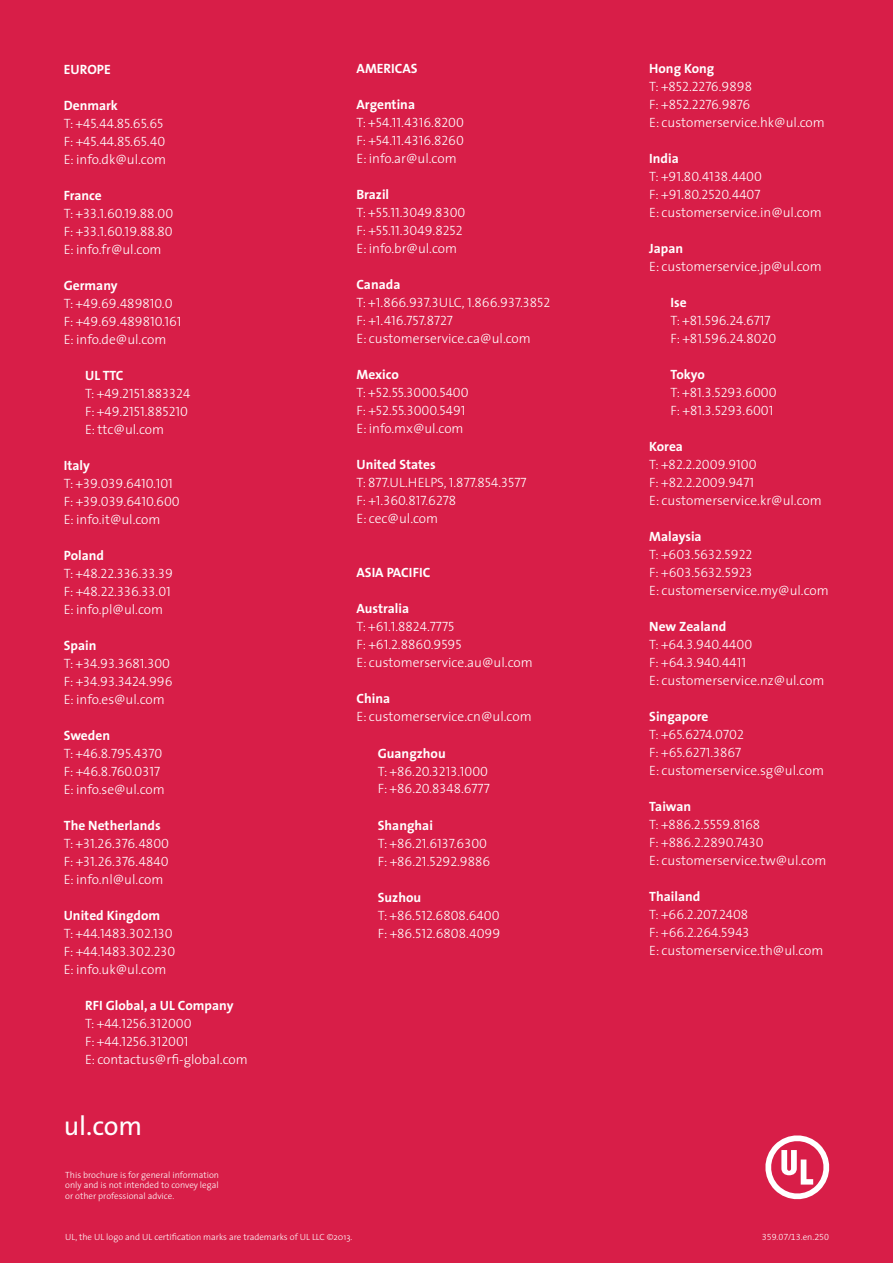
<style>
.page{position:relative;width:893px;height:1263px;background:#d81e48}
.page>*{position:absolute;margin:0;border:0;box-sizing:border-box;transform-origin:0 0}
.t1{font:27px "The Sans";color:#fff}
.t2{font:13.5px/18px "The Sans Light Caps";color:#fff}
.t3{font:300 13.5px "The Sans";color:#fff}
.t4{font:700 13.5px "The Sans";color:#fff}
.t5{font:13.5px "The Sans Bold Caps";color:#fff}
.t6{font:300 9px/10.5px "The Sans";color:#fff;text-align:justify}
.t7{font:9px "The Sans Light Expert";color:#fff}
.s1{font-family:"The Sans";font-weight:300}
</style>
<div class="page">
<svg style="left:765px;top:1135px;width:65px;height:65px"></svg>
<p class="t5" style="left:64px;top:58px;width:48px">EUROPE</p>
<p class="t4" style="left:64px;top:94px;width:56px">Denmark</p>
<p class="t2" style="left:64px;top:114px;width:103px"><span class="s1">T:</span> +45.44.85.65.65<br><span class="s1">F:</span> +45.44.85.65.40</p>
<p class="t3" style="left:64px;top:148px;width:104px">E: info.dk@ul.com</p>
<p class="t4" style="left:64px;top:184px;width:40px">France</p>
<p class="t2" style="left:64px;top:204px;width:111px"><span class="s1">T:</span> +33.1.60.19.88.00<br><span class="s1">F:</span> +33.1.60.19.88.80</p>
<p class="t3" style="left:64px;top:238px;width:99px">E: info.fr@ul.com</p>
<p class="t4" style="left:64px;top:274px;width:55px">Germany</p>
<p class="t2" style="left:64px;top:294px;width:119px"><span class="s1">T:</span> +49.69.489810.0<br><span class="s1">F:</span> +49.69.489810.161</p>
<p class="t3" style="left:64px;top:328px;width:104px">E: info.de@ul.com</p>
<p class="t4" style="left:85px;top:364px;width:40px">UL TTC</p>
<p class="t2" style="left:85px;top:384px;width:107px">T: +49.2151.883324<br>F: +49.2151.885210</p>
<p class="t3" style="left:85px;top:418px;width:81px">E: ttc@ul.com</p>
<p class="t4" style="left:64px;top:454px;width:28px">Italy</p>
<p class="t2" style="left:64px;top:474px;width:117px"><span class="s1">T:</span> +39.039.6410.101<br><span class="s1">F:</span> +39.039.6410.600</p>
<p class="t3" style="left:64px;top:508px;width:98px">E: info.it@ul.com</p>
<p class="t4" style="left:64px;top:544px;width:42px">Poland</p>
<p class="t2" style="left:64px;top:564px;width:111px"><span class="s1">T:</span> +48.22.336.33.39<br><span class="s1">F:</span> +48.22.336.33.01</p>
<p class="t3" style="left:64px;top:598px;width:101px">E: info.pl@ul.com</p>
<p class="t4" style="left:64px;top:634px;width:34px">Spain</p>
<p class="t2" style="left:64px;top:653px;width:110px"><span class="s1">T:</span> +34.93.3681.300<br><span class="s1">F:</span> +34.93.3424.996</p>
<p class="t3" style="left:64px;top:688px;width:102px">E: info.es@ul.com</p>
<p class="t4" style="left:64px;top:724px;width:48px">Sweden</p>
<p class="t2" style="left:64px;top:743px;width:100px"><span class="s1">T:</span> +46.8.795.4370<br><span class="s1">F:</span> +46.8.760.0317</p>
<p class="t3" style="left:64px;top:778px;width:102px">E: info.se@ul.com</p>
<p class="t4" style="left:64px;top:814px;width:98px">The Netherlands</p>
<p class="t2" style="left:64px;top:833px;width:107px"><span class="s1">T:</span> +31.26.376.4800<br><span class="s1">F:</span> +31.26.376.4840</p>
<p class="t3" style="left:64px;top:868px;width:101px">E: info.nl@ul.com</p>
<p class="t4" style="left:64px;top:904px;width:98px">United Kingdom</p>
<p class="t2" style="left:64px;top:923px;width:113px"><span class="s1">T:</span> +44.1483.302.130<br><span class="s1">F:</span> +44.1483.302.230</p>
<p class="t3" style="left:64px;top:958px;width:104px">E: info.uk@ul.com</p>
<p class="t4" style="left:85px;top:994px;width:150px">RFI Global, a UL Company</p>
<p class="t2" style="left:85px;top:1013px;width:108px">T: +44.1256.312000<br>F: +44.1256.312001</p>
<p class="t3" style="left:85px;top:1048px;width:164px">E: contactus@rfi-global.com</p>
<h1 class="t1" style="left:64px;top:1104px;width:80px">ul.com</h1>
<p class="t6" style="left:65px;top:1169px;width:155px">This brochure is for general information only and is not intended to convey legal or other professional advice.</p>
<p class="t5" style="left:356px;top:58px;width:63px">AMERICAS</p>
<p class="t4" style="left:356px;top:94px;width:60px">Argentina</p>
<p class="t2" style="left:356px;top:113px;width:109px"><span class="s1">T:</span> +54.11.4316.8200<br><span class="s1">F:</span> +54.11.4316.8260</p>
<p class="t3" style="left:356px;top:148px;width:102px">E: info.ar@ul.com</p>
<p class="t4" style="left:356px;top:184px;width:34px">Brazil</p>
<p class="t2" style="left:356px;top:203px;width:110px"><span class="s1">T:</span> +55.11.3049.8300<br><span class="s1">F:</span> +55.11.3049.8252</p>
<p class="t3" style="left:356px;top:238px;width:102px">E: info.br@ul.com</p>
<p class="t4" style="left:356px;top:274px;width:45px">Canada</p>
<p class="t2" style="left:356px;top:293px;width:195px"><span class="s1">T:</span> +1.866.937.3ULC, 1.866.937.3852<br><span class="s1">F:</span> +1.416.757.8727</p>
<p class="t3" style="left:356px;top:328px;width:176px">E: customerservice.ca@ul.com</p>
<p class="t4" style="left:356px;top:364px;width:44px">Mexico</p>
<p class="t2" style="left:356px;top:383px;width:114px"><span class="s1">T:</span> +52.55.3000.5400<br><span class="s1">F:</span> +52.55.3000.5491</p>
<p class="t3" style="left:356px;top:418px;width:109px">E: info.mx@ul.com</p>
<p class="t4" style="left:356px;top:454px;width:81px">United States</p>
<p class="t2" style="left:356px;top:473px;width:172px"><span class="s1">T:</span> 877.<span class="s1">UL.HELPS,</span> 1.877.854.3577<br><span class="s1">F:</span> +1.360.817.6278</p>
<p class="t3" style="left:356px;top:508px;width:83px">E: cec@ul.com</p>
<p class="t5" style="left:356px;top:562px;width:75px">ASIA PACIFIC</p>
<p class="t4" style="left:356px;top:598px;width:54px">Australia</p>
<p class="t2" style="left:356px;top:617px;width:107px"><span class="s1">T:</span> +61.1.8824.7775<br><span class="s1">F:</span> +61.2.8860.9595</p>
<p class="t3" style="left:356px;top:652px;width:178px">E: customerservice.au@ul.com</p>
<p class="t4" style="left:356px;top:688px;width:35px">China</p>
<p class="t3" style="left:356px;top:706px;width:177px">E: customerservice.cn@ul.com</p>
<p class="t4" style="left:378px;top:742px;width:70px">Guangzhou</p>
<p class="t2" style="left:378px;top:761px;width:114px"><span class="s1">T:</span> +86.20.3213.1000<br><span class="s1">F:</span> +86.20.8348.6777</p>
<p class="t4" style="left:378px;top:814px;width:57px">Shanghai</p>
<p class="t2" style="left:378px;top:833px;width:114px"><span class="s1">T:</span> +86.21.6137.6300<br><span class="s1">F:</span> +86.21.5292.9886</p>
<p class="t4" style="left:378px;top:886px;width:45px">Suzhou</p>
<p class="t2" style="left:378px;top:905px;width:124px"><span class="s1">T:</span> +86.512.6808.6400<br><span class="s1">F:</span> +86.512.6808.4099</p>
<p class="t4" style="left:649px;top:58px;width:67px">Hong Kong</p>
<p class="t2" style="left:649px;top:77px;width:104px"><span class="s1">T:</span> +852.2276.9898<br><span class="s1">F:</span> +852.2276.9876</p>
<p class="t3" style="left:649px;top:112px;width:177px">E: customerservice.hk@ul.com</p>
<p class="t4" style="left:649px;top:148px;width:31px">India</p>
<p class="t2" style="left:649px;top:167px;width:114px"><span class="s1">T:</span> +91.80.4138.4400<br><span class="s1">F:</span> +91.80.2520.4407</p>
<p class="t3" style="left:649px;top:202px;width:174px">E: customerservice.in@ul.com</p>
<p class="t4" style="left:649px;top:238px;width:35px">Japan</p>
<p class="t3" style="left:649px;top:256px;width:174px">E: customerservice.jp@ul.com</p>
<p class="t4" style="left:670px;top:292px;width:18px">Ise</p>
<p class="t2" style="left:670px;top:311px;width:107px"><span class="s1">T:</span> +81.596.24.6717<br><span class="s1">F:</span> +81.596.24.8020</p>
<p class="t4" style="left:670px;top:364px;width:36px">Tokyo</p>
<p class="t2" style="left:670px;top:383px;width:108px"><span class="s1">T:</span> +81.3.5293.6000<br><span class="s1">F:</span> +81.3.5293.6001</p>
<p class="t4" style="left:649px;top:435px;width:35px">Korea</p>
<p class="t2" style="left:649px;top:455px;width:109px"><span class="s1">T:</span> +82.2.2009.9100<br><span class="s1">F:</span> +82.2.2009.9471</p>
<p class="t3" style="left:649px;top:490px;width:174px">E: customerservice.kr@ul.com</p>
<p class="t4" style="left:649px;top:525px;width:54px">Malaysia</p>
<p class="t2" style="left:649px;top:545px;width:105px"><span class="s1">T:</span> +603.5632.5922<br><span class="s1">F:</span> +603.5632.5923</p>
<p class="t3" style="left:649px;top:580px;width:181px">E: customerservice.my@ul.com</p>
<p class="t4" style="left:649px;top:615px;width:79px">New Zealand</p>
<p class="t2" style="left:649px;top:635px;width:105px"><span class="s1">T:</span> +64.3.940.4400<br><span class="s1">F:</span> +64.3.940.4411</p>
<p class="t3" style="left:649px;top:670px;width:177px">E: customerservice.nz@ul.com</p>
<p class="t4" style="left:649px;top:705px;width:61px">Singapore</p>
<p class="t2" style="left:649px;top:725px;width:96px"><span class="s1">T:</span> +65.6274.0702<br><span class="s1">F:</span> +65.6271.3867</p>
<p class="t3" style="left:649px;top:760px;width:176px">E: customerservice.sg@ul.com</p>
<p class="t4" style="left:649px;top:795px;width:43px">Taiwan</p>
<p class="t2" style="left:649px;top:815px;width:116px"><span class="s1">T:</span> +886.2.5559.8168<br><span class="s1">F:</span> +886.2.2890.7430</p>
<p class="t3" style="left:649px;top:850px;width:179px">E: customerservice.tw@ul.com</p>
<p class="t4" style="left:649px;top:885px;width:53px">Thailand</p>
<p class="t2" style="left:649px;top:905px;width:102px"><span class="s1">T:</span> +66.2.207.2408<br><span class="s1">F:</span> +66.2.264.5943</p>
<p class="t3" style="left:649px;top:940px;width:176px">E: customerservice.th@ul.com</p>
<p class="t6" style="left:65px;top:1231px;width:289px">UL, the UL logo and UL certification marks are trademarks of UL LLC ©2013.</p>
<p class="t7" style="left:762px;top:1229px;width:69px">359.07/13.<span class="s1">en</span>.250</p>
</div>
